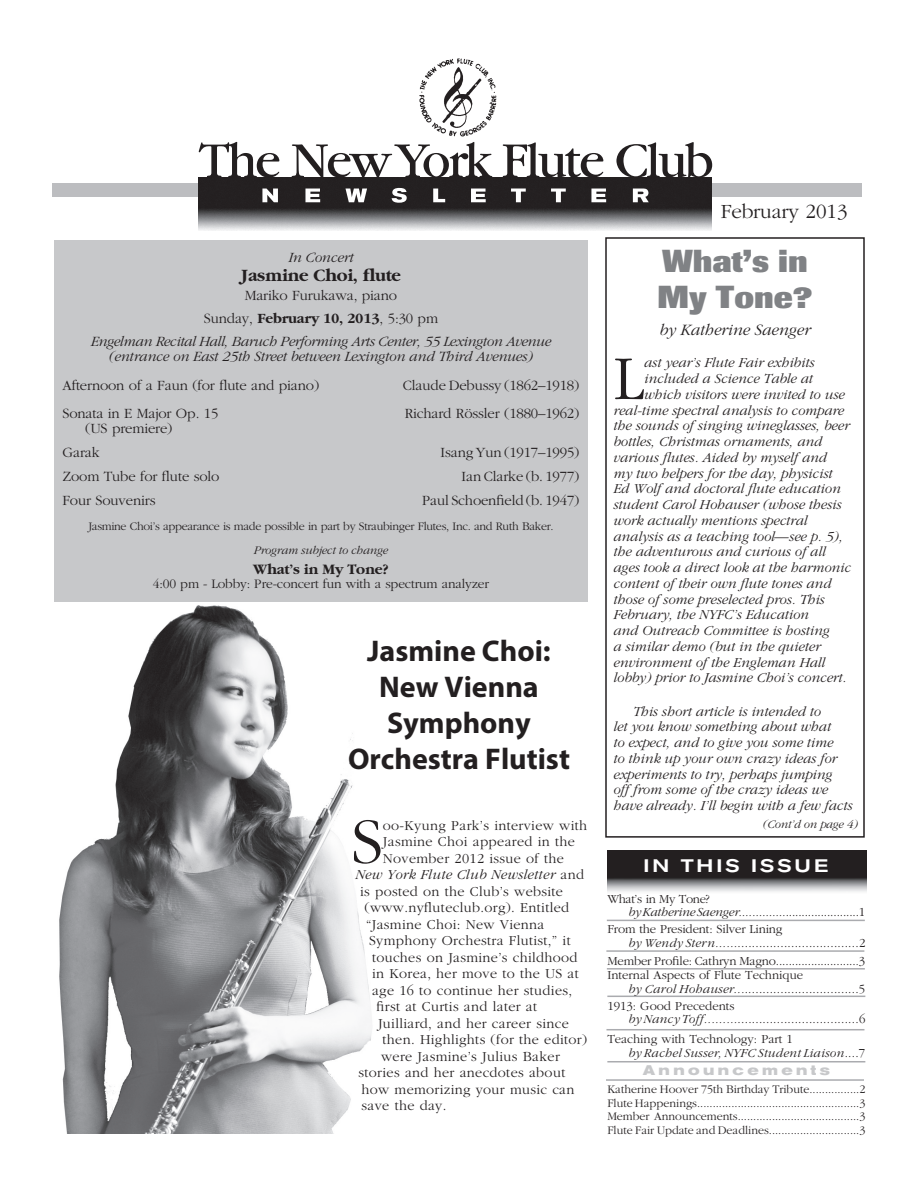
<style>
.page{position:relative;width:918px;height:1188px;background:#fff}
.page>*{position:absolute;margin:0;border:0;box-sizing:border-box;transform-origin:0 0}
.t1{font:300 67.2px "Garamond";color:#231f20}
.t2{font:300 64.8px "Garamond";color:#231f20}
.t3{font:800 31.5px/36px "Imago";color:#808285}
.t4{font:700 30px/36px "Myriad Pro";color:#231f20;text-align:center}
.t5{font:300 21px "Garamond";letter-spacing:-.01em;color:#231f20}
.t6{font:700 18px "Garamond";letter-spacing:-.01em;color:#231f20}
.t7{font:500 expanded 18px "Akzidenz Grotesk BE";letter-spacing:.15em;color:#fff}
.t8{font:italic 300 16.5px "Garamond";color:#231f20}
.t9{font:700 15px "Garamond";letter-spacing:-.01em;color:#231f20}
.t10{font:300 14.7px/24px "Garamond";letter-spacing:-.01em;color:#231f20}
.t11{font:italic 300 14.7px/23px "Garamond";letter-spacing:-.02em;color:#231f20;text-align:center}
.t12{font:italic 300 14.25px/15.8px "Garamond";color:#231f20}
.t13{font:300 14.25px "Garamond";letter-spacing:.025em;color:#231f20}
.t14{font:italic 300 14.25px "Garamond";letter-spacing:.025em;color:#231f20}
.t15{font:700 expanded 13.8px "Akzidenz Grotesk BE";letter-spacing:.25em;color:#c7c8ca}
.t16{font:300 13.5px "Garamond";letter-spacing:-.01em;color:#231f20}
.t17{font:300 12.75px/13.5px "Garamond";color:#231f20}
.t18{font:300 12.75px/12.9px "Garamond";letter-spacing:-.025em;color:#231f20}
.t19{font:italic 300 12.75px "Garamond";letter-spacing:.02em;color:#231f20}
.t20{font:300 12px/13.5px "Garamond";letter-spacing:-.025em;color:#231f20;text-align:justify}
.t21{font:italic 300 12px "Garamond";letter-spacing:-.01em;color:#231f20}
.s1{font-style:normal}
.s2{font-weight:700;font-style:normal}
.s3{font-style:italic}
</style>
<div class="page">
<div style="left:52px;top:183px;width:810px;height:13px;background:#bcbdc0"></div>
<img style="left:198px;top:178px;width:513px;height:53px">
<svg style="left:199px;top:142px;width:80px;height:36px"></svg>
<svg style="left:292px;top:142px;width:200px;height:36px"></svg>
<svg style="left:503px;top:142px;width:100px;height:36px"></svg>
<svg style="left:616px;top:142px;width:96px;height:37px"></svg>
<img style="left:420px;top:59px;width:76px;height:78px">
<svg style="left:262px;top:189px;width:16px;height:13px"></svg>
<svg style="left:305px;top:189px;width:15px;height:13px"></svg>
<svg style="left:346px;top:189px;width:21px;height:13px"></svg>
<svg style="left:392px;top:188px;width:15px;height:15px"></svg>
<svg style="left:433px;top:189px;width:12px;height:13px"></svg>
<svg style="left:471px;top:189px;width:15px;height:13px"></svg>
<svg style="left:511px;top:189px;width:15px;height:13px"></svg>
<svg style="left:551px;top:189px;width:15px;height:13px"></svg>
<svg style="left:591px;top:189px;width:15px;height:13px"></svg>
<svg style="left:633px;top:189px;width:16px;height:13px"></svg>
<hr style="left:607px;top:920px;width:258px;height:1px;background:#aaabaf">
<hr style="left:606px;top:950px;width:258px;height:2px;background:#aaabaf">
<hr style="left:607px;top:968px;width:258px;height:2px;background:#aaabaf">
<hr style="left:606px;top:1029px;width:258px;height:1px;background:#aaabaf">
<img style="left:607px;top:850px;width:260px;height:42px">
<hr style="left:607px;top:996px;width:258px;height:1px;background:#aaabaf">
<hr style="left:607px;top:1061px;width:258px;height:1px;background:#aaabaf">
<hr style="left:606px;top:1079px;width:258px;height:2px;background:#aaabaf">
<img style="left:59px;top:605px;width:313px;height:529px">
<div style="left:605px;top:237px;width:260px;height:601px;border:2px solid #231f20"></div>
<div style="left:54px;top:240px;width:534px;height:362px;background:#c7c8ca"></div>
<p class="t11" style="left:288px;top:246px;width:67px">In Concert</p>
<p class="t6" style="left:241px;top:266px;width:162px">Jasmine Choi, flute</p>
<p class="t11" style="left:91px;top:285px;width:462px"><span class="s1">Mariko Furukawa, piano<br>Sunday,</span> <span class="s2">February 10, 2013</span><span class="s1">, 5:30 pm<br></span>Engelman Recital Hall, Baruch Performing Arts Center, 55 Lexington Avenue</p>
<p class="t11" style="left:109px;top:346px;width:426px">(entrance on East 25th Street between Lexington and Third Avenues)</p>
<p class="t10" style="left:63px;top:373px;width:258px">Afternoon of a Faun (for flute and piano)</p>
<p class="t10" style="left:403px;top:373px;width:178px">Claude Debussy (1862–1918)</p>
<p class="t10" style="left:63px;top:402px;width:157px">Sonata in E Major Op. 15</p>
<p class="t10" style="left:405px;top:402px;width:176px">Richard Rössler (1880–1962)</p>
<p class="t10" style="left:63px;top:417px;width:112px;text-indent:23px">(US premiere)<br>Garak</p>
<p class="t10" style="left:440px;top:441px;width:141px">Isang Yun (1917–1995)</p>
<p class="t10" style="left:63px;top:465px;width:158px">Zoom Tube for flute solo</p>
<p class="t10" style="left:462px;top:465px;width:119px">Ian Clarke (b. 1977)</p>
<p class="t10" style="left:63px;top:489px;width:95px">Four Souvenirs</p>
<p class="t10" style="left:422px;top:489px;width:159px">Paul Schoenfield (b. 1947)</p>
<p class="t20" style="left:88px;top:520px;width:467px">Jasmine Choi’s appearance is made possible in part by Straubinger Flutes, Inc. and Ruth Baker.</p>
<p class="t21" style="left:254px;top:544px;width:136px">Program subject to change</p>
<p class="t9" style="left:253px;top:562px;width:137px">What’s in My Tone?</p>
<p class="t16" style="left:153px;top:576px;width:338px">4:00 pm - Lobby: Pre-concert fun with a spectrum analyzer</p>
<h3 class="t4" style="left:348px;top:632px;width:224px">Jasmine Choi:<br>New Vienna<br>Symphony<br>Orchestra Flutist</h3>
<h1 class="t1" style="left:351px;top:806px;width:34px">S</h1>
<p class="t13" style="left:383px;top:818px;width:206px">oo-Kyung Park’s interview with</p>
<p class="t13" style="left:383px;top:834px;width:194px">Jasmine Choi appeared in the</p>
<p class="t13" style="left:383px;top:851px;width:183px">November 2012 issue of the</p>
<p class="t14" style="left:356px;top:868px;width:230px">New York Flute Club Newsletter <span class="s1">and</span></p>
<p class="t13" style="left:360px;top:884px;width:205px">is posted on the Club’s website</p>
<p class="t13" style="left:365px;top:900px;width:206px">(www.nyfluteclub.org). Entitled</p>
<p class="t13" style="left:366px;top:917px;width:180px">“Jasmine Choi: New Vienna</p>
<p class="t13" style="left:369px;top:933px;width:203px">Symphony Orchestra Flutist,” it</p>
<p class="t13" style="left:372px;top:950px;width:207px">touches on Jasmine’s childhood</p>
<p class="t13" style="left:372px;top:966px;width:208px">in Korea, her move to the US at</p>
<p class="t13" style="left:372px;top:983px;width:202px">age 16 to continue her studies,</p>
<p class="t13" style="left:377px;top:999px;width:162px">first at Curtis and later at</p>
<p class="t13" style="left:378px;top:1016px;width:192px">Juilliard, and her career since</p>
<p class="t13" style="left:383px;top:1032px;width:206px">then. Highlights (for the editor)</p>
<p class="t13" style="left:381px;top:1049px;width:180px">were Jasmine’s Julius Baker</p>
<p class="t13" style="left:359px;top:1065px;width:208px">stories and her anecdotes about</p>
<p class="t13" style="left:362px;top:1082px;width:214px">how memorizing your music can</p>
<p class="t13" style="left:362px;top:1098px;width:86px">save the day.</p>
<h3 class="t5" style="left:721px;top:201px;width:128px">February 2013</h3>
<h3 class="t3" style="left:658px;top:243px;width:156px">What’s in<br>My Tone?</h3>
<p class="t8" style="left:659px;top:321px;width:153px">by Katherine Saenger</p>
<h2 class="t2" style="left:613px;top:344px;width:33px">L</h2>
<p class="t12" style="left:644px;top:355px;width:172px">ast year’s Flute Fair exhibits</p>
<p class="t12" style="left:644px;top:371px;width:170px">included a Science Table at</p>
<p class="t12" style="left:644px;top:387px;width:202px">which visitors were invited to use</p>
<p class="t12" style="left:613px;top:403px;width:232px">real-time spectral analysis to compare</p>
<p class="t12" style="left:613px;top:418px;width:238px">the sounds of singing wineglasses, beer</p>
<p class="t12" style="left:613px;top:434px;width:210px">bottles, Christmas ornaments, and</p>
<p class="t12" style="left:613px;top:450px;width:215px">various flutes. Aided by myself and</p>
<p class="t12" style="left:613px;top:466px;width:221px">my two helpers for the day, physicist</p>
<p class="t12" style="left:613px;top:481px;width:229px">Ed Wolf and doctoral flute education</p>
<p class="t12" style="left:613px;top:497px;width:230px">student Carol Hohauser (whose thesis</p>
<p class="t12" style="left:613px;top:513px;width:196px">work actually mentions spectral</p>
<p class="t12" style="left:613px;top:529px;width:231px">analysis as a teaching tool—see p. 5),</p>
<p class="t12" style="left:613px;top:544px;width:214px">the adventurous and curious of all</p>
<p class="t12" style="left:613px;top:560px;width:239px">ages took a direct look at the harmonic</p>
<p class="t12" style="left:613px;top:576px;width:220px">content of their own flute tones and</p>
<p class="t12" style="left:613px;top:592px;width:213px">those of some preselected pros. This</p>
<p class="t12" style="left:613px;top:607px;width:197px">February, the NYFC’s Education</p>
<p class="t12" style="left:613px;top:623px;width:218px">and Outreach Committee is hosting</p>
<p class="t12" style="left:613px;top:639px;width:209px">a similar demo (but in the quieter</p>
<p class="t12" style="left:613px;top:655px;width:213px">environment of the Engleman Hall</p>
<p class="t12" style="left:613px;top:670px;width:235px">lobby) prior to Jasmine Choi’s concert.</p>
<p class="t12" style="left:613px;top:704px;width:241px;text-indent:20px">This short article is intended to<br>let you know something about what<br>to expect, and to give you some time<br>to think up your own crazy ideas for experiments to try, perhaps jumping<br>off from some of the crazy ideas we have already. I’ll begin with a few facts</p>
<p class="t21" style="left:763px;top:818px;width:97px">(Cont’d on page 4)</p>
<p class="t7" style="left:644px;top:856px;width:186px">IN THIS ISSUE</p>
<p class="t18" style="left:629px;top:892px;width:238px;text-indent:-21px">What’s in My Tone?<br><span class="s3">by Katherine Saenger..............</span>.......................1</p>
<p class="t17" style="left:629px;top:923px;width:238px;text-indent:-21px">From the President: Silver Lining<br><span class="s3">by Wendy Stern......</span>..................................2</p>
<p class="t17" style="left:607px;top:953px;width:259px;line-height:14.9px">Member Profile: Cathryn Magno.........................<span class="s3">.</span>3<br>Internal Aspects of Flute Technique</p>
<p class="t17" style="left:607px;top:981px;width:259px;line-height:17px;text-indent:21px"><span class="s3">by Carol Hohauser...</span>................................5<br>1913: Good Precedents</p>
<p class="t17" style="left:607px;top:1010px;width:260px;line-height:20px;text-indent:21px"><span class="s3">by Nancy Toff.........</span>..................................6<br>Teaching with Technology: Part 1</p>
<p class="t19" style="left:629px;top:1046px;width:238px">by Rachel Susser, NYFC Student Liaison<span class="s1">....7</span></p>
<p class="t15" style="left:643px;top:1063px;width:189px">Announcements</p>
<p class="t20" style="left:607px;top:1083px;width:260px">Katherine Hoover 75th Birthday Tribute................2<br>Flute Happenings....................................................3<br>Member Announcements.......................................3<br>Flute Fair Update and Deadlines.............................3</p>
</div>
